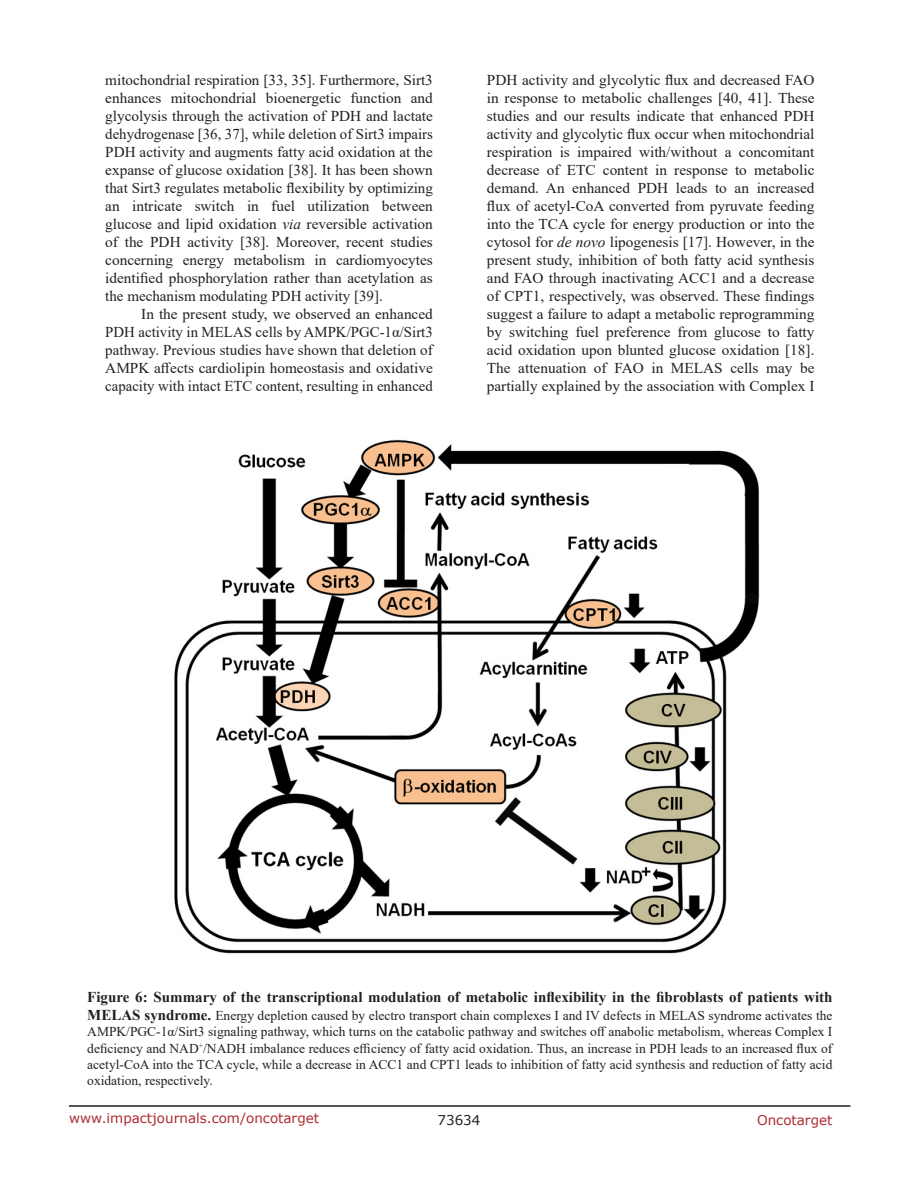
<style>
.page{position:relative;width:918px;height:1188px;background:#fff}
.page>*{position:absolute;margin:0;border:0;box-sizing:border-box;transform-origin:0 0}
.BodyText{font:15px/18px "Times New Roman";color:#231f20;text-align:justify}
.FigureText{font:700 15px "Times New Roman";color:#231f20}
.FigureText-2{font:13.5px/16.2px "Times New Roman";color:#221f22;text-align:justify}
.t1{font:13.5px "Verdana";color:#ac2b31}
.t2{font:13.5px "Verdana";color:#221f22}
.s1{color:#221f22}
.s2{font-style:italic;color:#221f22}
.s3{font-weight:700;font-size:15px;color:#231f20}
.s4{color:#231f20}
</style>
<div class="page">
<hr style="left:69px;top:1105px;width:781px;height:2px;background:#231f20">
<img style="left:174px;top:439px;width:586px;height:515px">
<p class="BodyText" style="left:105px;top:71px;width:329px">mitochondrial respiration [33, 35]. Furthermore<span class="s1">, Sirt3 enhances mitochondrial bioenergetic function and glycolysis through the activation of PDH and</span> lactate dehydrogenase [36, 37], while deletion of Sirt3 impairs PDH activity and augments fatty acid oxidation at the expanse of glucose oxidation [38]. <span class="s1">It has been</span> shown that Sirt3 regulates metabolic flexibility by optimizing an intricate switch in fuel utilization between glucose and lipid oxidation <span class="s2">via</span> reversible activation <span class="s1">of</span> the <span class="s1">PDH</span> activity [38]. Moreover, recent studies concerning energy metabolism in cardiomyocytes identified phosphorylation rather than acetylation as the mechanism modulating PDH activity [39].</p>
<p class="BodyText" style="left:105px;top:305px;width:329px;text-indent:36px">In the present study, we observed an enhanced PDH activity in MELAS cells by AMPK/PGC-1α/Sirt3 pathway. Previous studies have shown that deletion of AMPK affects cardiolipin homeostasis and oxidative capacity with intact ETC content, resulting in enhanced</p>
<p class="BodyText" style="left:487px;top:71px;width:329px">PDH activity and glycolytic flux and decreased FAO in response to metabolic challenges [40, 41]. These studies and our results indicate that enhanced PDH activity and glycolytic flux occur when mitochondrial respiration is impaired with/without a concomitant decrease of ETC content in response to metabolic demand. An enhanced PDH leads to an increased flux of acetyl-CoA converted from pyruvate feeding into the TCA cycle for energy production or into the cytosol for <span class="s2">de novo</span> lipogenesis [17]. However, in the present study, inhibition of both fatty acid synthesis and FAO through inactivating ACC1 and a decrease of CPT1, respectively, was observed. These findings suggest a failure to adapt a metabolic reprogramming by switching fuel preference from glucose to fatty acid oxidation upon blunted glucose oxidation [18].<br>The attenuation of FAO in MELAS cells may be partially explained by the association with Complex I</p>
<p class="FigureText" style="left:87px;top:986px;width:747px">Figure 6: Summary of the transcriptional modulation of metabolic inflexibility in the fibroblasts of patients with</p>
<p class="FigureText-2" style="left:87px;top:1007px;width:747px"><span class="s3">MELAS syndrome.</span> Energy depletion caused by electro transport chain <span class="s4">c</span>omplexes I and IV defects in MELAS syndrome activates the AMPK/PGC-1<span class="s4">α</span>/Sirt3 signaling pathway, which turns on the catabolic pathway and switches off anabolic metabolism, whereas Complex I deficiency and NAD<sup>+</sup>/NADH imbalance reduces efficiency of fatty acid oxidation. Thus, <span class="s4">an increase in PDH leads to an increased flux of acetyl-CoA into the TCA cycle, while a decrease in ACC1 and CPT1 leads to inhibition of fatty acid synthesis and reduction of fatty acid oxidation, respectively.</span></p>
<p class="t1" style="left:69px;top:1109px;width:252px">www.impactjournals.com/oncotarget</p>
<p class="t2" style="left:438px;top:1111px;width:44px">73634</p>
<p class="t1" style="left:757px;top:1111px;width:77px">Oncotarget</p>
</div>
